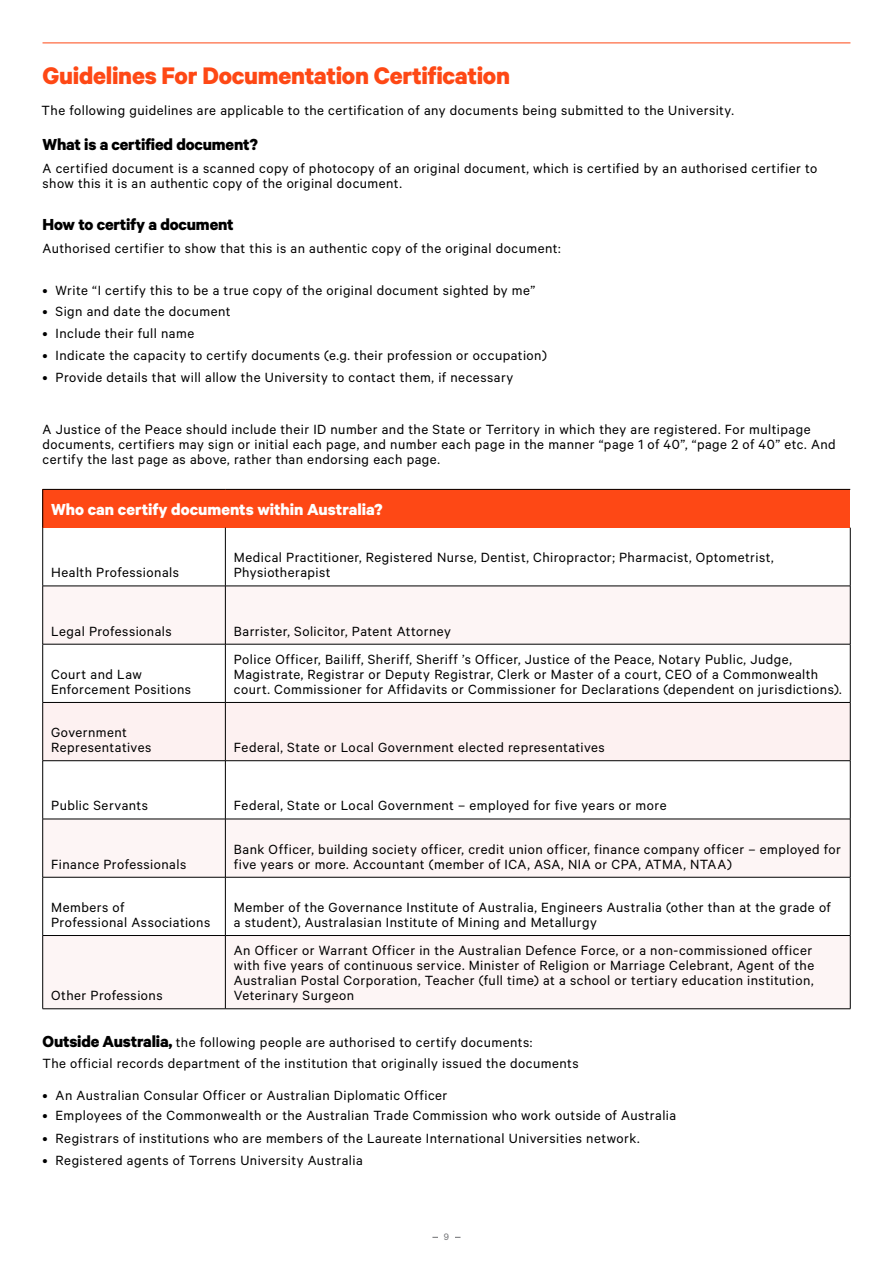
<style>
.page{position:relative;width:893px;height:1263px;background:#fff}
.page>*{position:absolute;margin:0;border:0;box-sizing:border-box;transform-origin:0 0}
.t1{font:700 27px "Calibre";letter-spacing:-.01em;color:#fe4815}
.t2{font:700 18px "Calibre";letter-spacing:-.01em;color:#000}
.t3{font:700 18px "Calibre";color:#fff}
.t4{font:15px/15px "Calibre";letter-spacing:.03em;color:#000}
.t5{font:10.5px "Calibre";color:#6d6e71}
.s1{font-weight:700;font-size:18px}
</style>
<div class="page">
<hr style="left:43px;top:43px;width:807px;height:1px;background:#fe4815">
<div style="left:43px;top:489px;width:807px;height:39px;background:#fe4815"></div>
<svg style="left:43px;top:587px;width:807px;height:421px;fill:#fdf5f5"></svg>
<div style="left:43px;top:703px;width:807px;height:57px;background:#fdf1f1"></div>
<hr style="left:43px;top:489px;width:182px;height:1px;background:#000">
<hr style="left:42px;top:490px;width:1px;height:38px;background:#000">
<hr style="left:225px;top:489px;width:625px;height:1px;background:#000">
<hr style="left:42px;top:528px;width:1px;height:58px;background:#000">
<hr style="left:225px;top:528px;width:1px;height:58px;background:#000">
<hr style="left:850px;top:528px;width:1px;height:58px;background:#000">
<hr style="left:43px;top:586px;width:182px;height:1px;background:#000">
<hr style="left:42px;top:586px;width:1px;height:58px;background:#000">
<hr style="left:225px;top:586px;width:625px;height:1px;background:#000">
<hr style="left:225px;top:586px;width:1px;height:58px;background:#000">
<hr style="left:850px;top:586px;width:1px;height:58px;background:#000">
<hr style="left:43px;top:644px;width:182px;height:1px;background:#000">
<hr style="left:42px;top:644px;width:1px;height:58px;background:#000">
<hr style="left:225px;top:644px;width:625px;height:1px;background:#000">
<hr style="left:225px;top:644px;width:1px;height:58px;background:#000">
<hr style="left:850px;top:644px;width:1px;height:58px;background:#000">
<hr style="left:43px;top:702px;width:182px;height:1px;background:#000">
<hr style="left:42px;top:703px;width:1px;height:57px;background:#000">
<hr style="left:225px;top:702px;width:625px;height:1px;background:#000">
<hr style="left:225px;top:703px;width:1px;height:57px;background:#000">
<hr style="left:850px;top:703px;width:1px;height:57px;background:#000">
<hr style="left:43px;top:760px;width:182px;height:1px;background:#000">
<hr style="left:42px;top:761px;width:1px;height:58px;background:#000">
<hr style="left:225px;top:760px;width:625px;height:1px;background:#000">
<hr style="left:225px;top:761px;width:1px;height:58px;background:#000">
<hr style="left:850px;top:761px;width:1px;height:58px;background:#000">
<hr style="left:43px;top:819px;width:182px;height:1px;background:#000">
<hr style="left:42px;top:819px;width:1px;height:58px;background:#000">
<hr style="left:225px;top:819px;width:625px;height:1px;background:#000">
<hr style="left:225px;top:819px;width:1px;height:58px;background:#000">
<hr style="left:850px;top:819px;width:1px;height:58px;background:#000">
<hr style="left:43px;top:877px;width:182px;height:1px;background:#000">
<hr style="left:42px;top:877px;width:1px;height:58px;background:#000">
<hr style="left:225px;top:877px;width:625px;height:1px;background:#000">
<hr style="left:225px;top:877px;width:1px;height:58px;background:#000">
<hr style="left:850px;top:877px;width:1px;height:58px;background:#000">
<hr style="left:43px;top:935px;width:182px;height:1px;background:#000">
<hr style="left:42px;top:936px;width:1px;height:72px;background:#000">
<hr style="left:225px;top:935px;width:625px;height:1px;background:#000">
<hr style="left:225px;top:936px;width:1px;height:72px;background:#000">
<hr style="left:850px;top:936px;width:1px;height:72px;background:#000">
<hr style="left:43px;top:1008px;width:182px;height:1px;background:#000">
<hr style="left:225px;top:1008px;width:625px;height:1px;background:#000">
<h1 class="t1" style="left:43px;top:59px;width:469px">Guidelines For Documentation Certification</h1>
<p class="t4" style="left:42px;top:102px;width:694px">The following guidelines are applicable to the certification of any documents being submitted to the University.</p>
<p class="t2" style="left:43px;top:134px;width:217px">What is a certified document?</p>
<p class="t4" style="left:43px;top:160px;width:776px">A certified document is a scanned copy of photocopy of an original document, which is certified by an authorised certifier to show this it is an authentic copy of the original document.</p>
<p class="t2" style="left:43px;top:214px;width:193px">How to certify a document</p>
<p class="t4" style="left:43px;top:240px;width:520px">Authorised certifier to show that this is an authentic copy of the original document:</p>
<p class="t4" style="left:43px;top:282px;width:494px">• Write “I certify this to be a true copy of the original document sighted by me”</p>
<p class="t4" style="left:43px;top:303px;width:190px">• Sign and date the document</p>
<p class="t4" style="left:43px;top:325px;width:153px">• Include their full name</p>
<p class="t4" style="left:43px;top:347px;width:506px">• Indicate the capacity to certify documents (e.g. their profession or occupation)</p>
<p class="t4" style="left:43px;top:369px;width:472px">• Provide details that will allow the University to contact them, if necessary</p>
<p class="t4" style="left:43px;top:422px;width:795px">A Justice of the Peace should include their ID number and the State or Territory in which they are registered. For multipage documents, certifiers may sign or initial each page, and number each page in the manner “page 1 of 40”, “page 2 of 40” etc. And certify the last page as above, rather than endorsing each page.</p>
<p class="t3" style="left:51px;top:499px;width:333px">Who can certify documents within Australia?</p>
<p class="t4" style="left:51px;top:565px;width:129px">Health Professionals</p>
<p class="t4" style="left:234px;top:550px;width:541px">Medical Practitioner, Registered Nurse, Dentist, Chiropractor; Pharmacist, Optometrist,<br>Physiotherapist</p>
<p class="t4" style="left:51px;top:623px;width:122px">Legal Professionals</p>
<p class="t4" style="left:234px;top:623px;width:219px">Barrister, Solicitor, Patent Attorney</p>
<p class="t4" style="left:51px;top:666px;width:141px">Court and Law<br>Enforcement Positions</p>
<p class="t4" style="left:234px;top:651px;width:609px">Police Officer, Bailiff, Sheriff, Sheriff ’s Officer, Justice of the Peace, Notary Public, Judge,<br>Magistrate, Registrar or Deputy Registrar, Clerk or Master of a court, CEO of a Commonwealth court. Commissioner for Affidavits or Commissioner for Declarations (dependent on jurisdictions).</p>
<p class="t4" style="left:51px;top:724px;width:102px">Government<br>Representatives</p>
<p class="t4" style="left:234px;top:739px;width:372px">Federal, State or Local Government elected representatives</p>
<p class="t4" style="left:51px;top:798px;width:98px">Public Servants</p>
<p class="t4" style="left:234px;top:798px;width:434px">Federal, State or Local Government – employed for five years or more</p>
<p class="t4" style="left:51px;top:856px;width:137px">Finance Professionals</p>
<p class="t4" style="left:234px;top:841px;width:609px">Bank Officer, building society officer, credit union officer, finance company officer – employed for five years or more. Accountant (member of ICA, ASA, NIA or CPA, ATMA, NTAA)</p>
<p class="t4" style="left:51px;top:899px;width:161px">Members of<br>Professional Associations</p>
<p class="t4" style="left:234px;top:899px;width:599px">Member of the Governance Institute of Australia, Engineers Australia (other than at the grade of a student), Australasian Institute of Mining and Metallurgy</p>
<p class="t4" style="left:51px;top:987px;width:113px">Other Professions</p>
<p class="t4" style="left:234px;top:942px;width:582px">An Officer or Warrant Officer in the Australian Defence Force, or a non-commissioned officer with five years of continuous service. Minister of Religion or Marriage Celebrant, Agent of the Australian Postal Corporation, Teacher (full time) at a school or tertiary education institution, Veterinary Surgeon</p>
<p class="t4" style="left:43px;top:1034px;width:491px"><span class="s1">Outside Australia,</span> the following people are authorised to certify documents:</p>
<p class="t4" style="left:43px;top:1055px;width:538px">The official records department of the institution that originally issued the documents</p>
<p class="t4" style="left:43px;top:1087px;width:406px">• An Australian Consular Officer or Australian Diplomatic Officer</p>
<p class="t4" style="left:43px;top:1108px;width:635px">• Employees of the Commonwealth or the Australian Trade Commission who work outside of Australia</p>
<p class="t4" style="left:43px;top:1130px;width:599px">• Registrars of institutions who are members of the Laureate International Universities network.</p>
<p class="t4" style="left:43px;top:1152px;width:322px">• Registered agents of Torrens University Australia</p>
<p class="t5" style="left:444px;top:1231px;width:7px">9</p>
</div>
